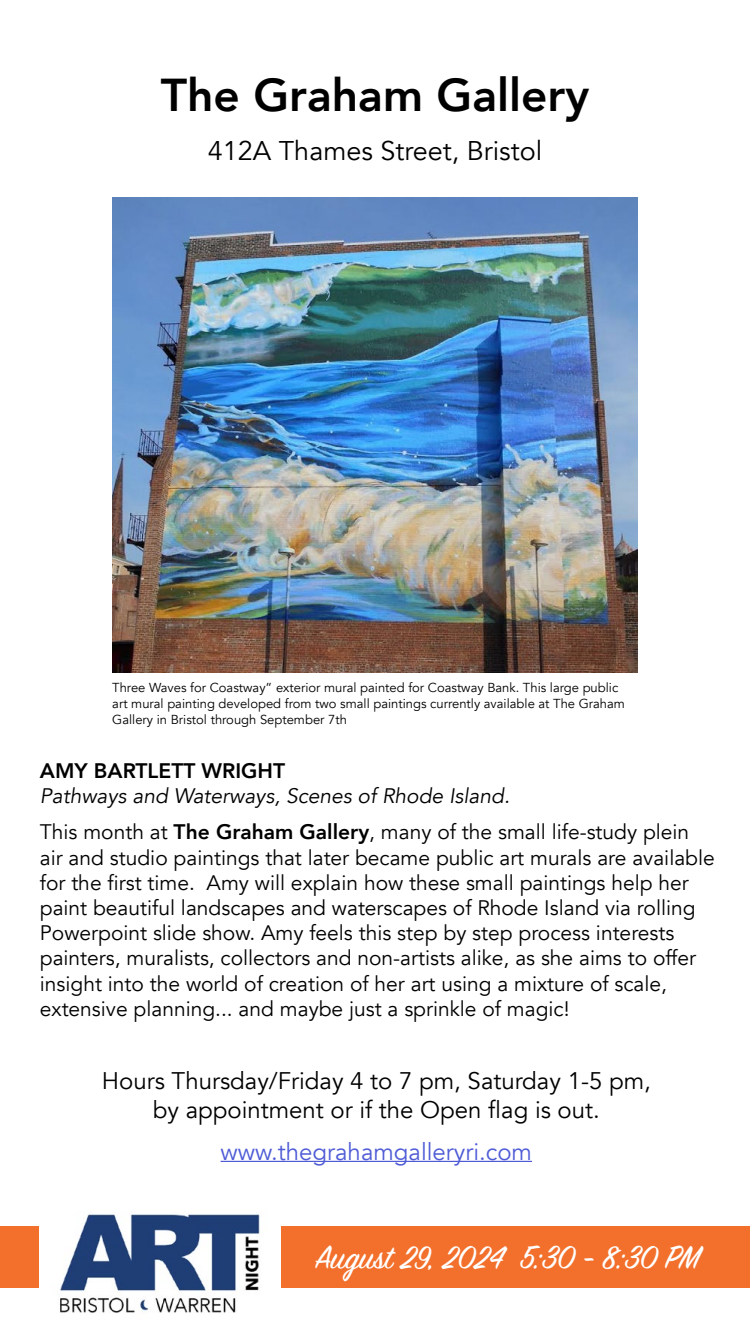
<style>
.page{position:relative;width:750px;height:1334px;background:#fff}
.page>*{position:absolute;margin:0;border:0;box-sizing:border-box;transform-origin:0 0}
.t1{font:800 46px "Avenir";color:#000}
.t2{font:36px "Sign Painter House Script";color:#fff}
.t3{font:27px "Avenir";color:#000}
.t4{font:24px/28.8px "Avenir";color:#000;text-align:center}
.t5{font:24px "Avenir";color:#4f5cd6}
.t6{font:21px/25.2px "Avenir";color:#000}
.t7{font:italic 21px/36.2px "Avenir";color:#000}
.t8{font:800 21px "Avenir";color:#000}
.t9{font:13px/15.6px "Avenir";color:#000}
.s1{font-style:normal}
.s2{font-weight:800;font-style:normal}
</style>
<div class="page">
<div style="left:0;top:1226px;width:750px;height:61px;background:#f3702c"></div>
<img style="left:40px;top:1214px;width:241px;height:99px">
<hr style="left:221px;top:1161px;width:311px;height:1px;background:#4f5cd6">
<img style="left:112px;top:197px;width:526px;height:476px">
<h1 class="t1" style="left:161px;top:59px;width:430px">The Graham Gallery</h1>
<p class="t3" style="left:208px;top:135px;width:336px">412A Thames Street, Bristol</p>
<p class="t9" style="left:112px;top:680px;width:514px">Three Waves for Coastway” exterior mural painted for Coastway Bank. This large public art mural painting developed from two small paintings currently available at The Graham<br>Gallery in Bristol through September 7th</p>
<p class="t8" style="left:40px;top:754px;width:247px">AMY BARTLETT WRIGHT</p>
<p class="t7" style="left:40px;top:778px;width:651px">Pathways and Waterways, Scenes of Rhode Island.<br><span class="s1">This month at</span> <span class="s2">The Graham Gallery</span><span class="s1">, many of the small life-study plein</span></p>
<p class="t6" style="left:40px;top:845px;width:676px">air and studio paintings that later became public art murals are available for the first time. Amy will explain how these small paintings help her paint beautiful landscapes and waterscapes of Rhode Island via rolling Powerpoint slide show. Amy feels this step by step process interests painters, muralists, collectors and non-artists alike, as she aims to offer insight into the world of creation of her art using a mixture of scale, extensive planning... and maybe just a sprinkle of magic!</p>
<p class="t4" style="left:102px;top:1067px;width:550px">Hours Thursday/Friday 4 to 7 pm, Saturday 1-5 pm, by appointment or if the Open flag is out.</p>
<p class="t5" style="left:221px;top:1137px;width:313px">www.thegrahamgalleryri.com</p>
<h2 class="t2" style="left:315px;top:1236px;width:387px">August 29, 2024 5:30 - 8:30 PM</h2>
</div>
